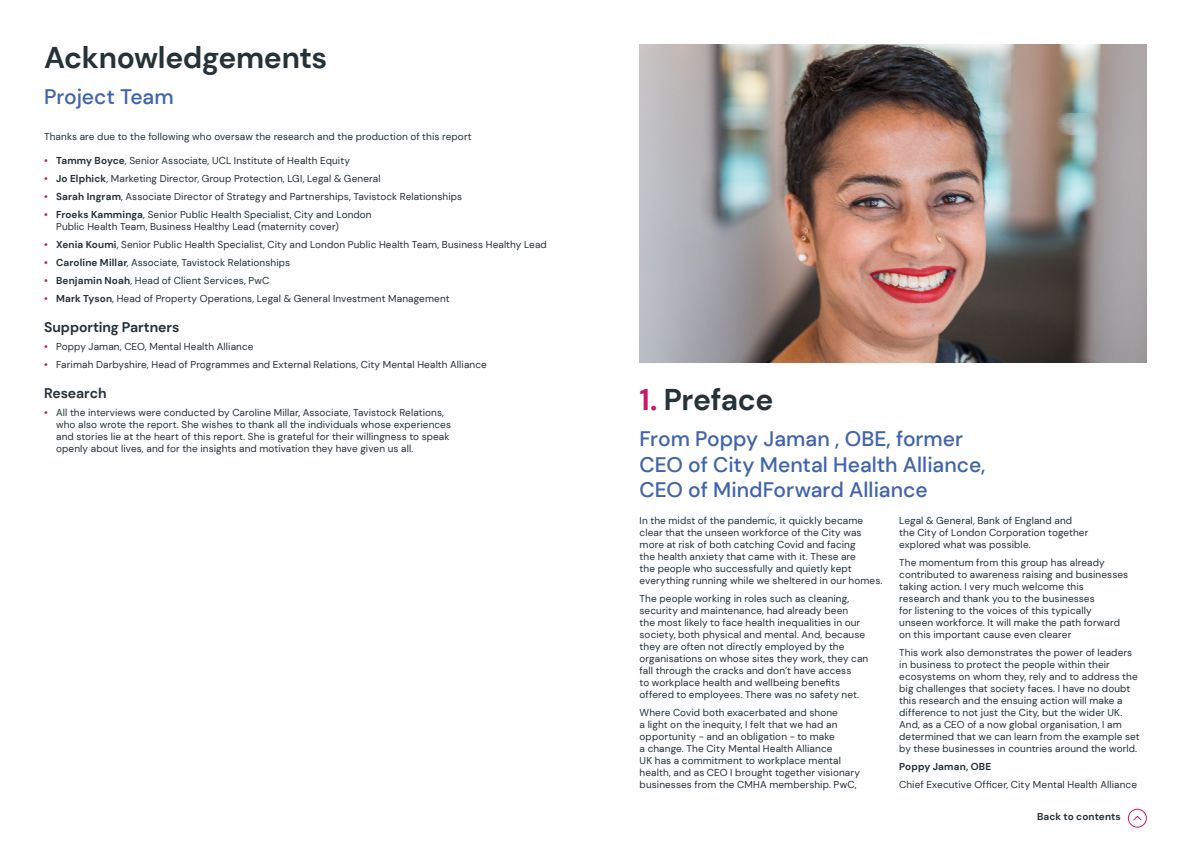
<style>
.page{position:relative;width:1191px;height:842px;background:#fff}
.page>*{position:absolute;margin:0;border:0;box-sizing:border-box;transform-origin:0 0}
.t1{font:700 30px "DM Sans";letter-spacing:-.015em;color:#263238}
.Subheading{font:500 21px/25.2px "DM Sans";color:#4264ad}
.t2{font:700 14px "DM Sans";letter-spacing:-.005em;color:#263238}
.Body_Text{font:10px/12px "DM Sans";letter-spacing:.01em;color:#243036}
.Body_Text-2{font:700 10px "DM Sans";letter-spacing:.015em;color:#243036}
.s1{font-weight:700;color:#ca1969}
.s2{font-weight:700}
.s3{color:#ca1969}
</style>
<div class="page">
<img style="left:639px;top:44px;width:507px;height:318px">
<svg style="left:1127px;top:808px;width:20px;height:20px"></svg>
<h2 class="t1" style="left:44px;top:39px;width:285px">Acknowledgements</h2>
<p class="Subheading" style="left:44px;top:84px;width:131px">Project Team</p>
<p class="Body_Text" style="left:44px;top:131px;width:429px">Thanks are due to the following who oversaw the research and the production of this report</p>
<p class="Body_Text" style="left:44px;top:155px;width:307px"><span class="s1">•</span> <span class="s2">Tammy Boyce</span>, Senior Associate, UCL Institute of Health Equity</p>
<p class="Body_Text" style="left:44px;top:173px;width:338px"><span class="s1">•</span> <span class="s2">Jo Elphick</span>, Marketing Director, Group Protection, LGI, Legal &amp; General</p>
<p class="Body_Text" style="left:44px;top:191px;width:419px"><span class="s1">•</span> <span class="s2">Sarah Ingram</span>, Associate Director of Strategy and Partnerships, Tavistock Relationships</p>
<p class="Body_Text" style="left:56px;top:209px;width:317px;text-indent:-12px"><span class="s1">•</span> <span class="s2">Froeks Kamminga</span>, Senior Public Health Specialist, City and London<br>Public Health Team, Business Healthy Lead (maternity cover)</p>
<p class="Body_Text" style="left:44px;top:239px;width:504px"><span class="s1">•</span> <span class="s2">Xenia Koumi</span>, Senior Public Health Specialist, City and London Public Health Team, Business Healthy Lead</p>
<p class="Body_Text" style="left:44px;top:257px;width:248px"><span class="s1">•</span> <span class="s2">Caroline Millar</span>, Associate, Tavistock Relationships</p>
<p class="Body_Text" style="left:44px;top:275px;width:227px"><span class="s1">•</span> <span class="s2">Benjamin Noah</span>, Head of Client Services, PwC</p>
<p class="Body_Text" style="left:44px;top:293px;width:407px"><span class="s1">•</span> <span class="s2">Mark Tyson</span>, Head of Property Operations, Legal &amp; General Investment Management</p>
<h4 class="t2" style="left:44px;top:319px;width:137px">Supporting Partners</h4>
<p class="Body_Text" style="left:44px;top:341px;width:211px"><span class="s1">•</span> Poppy Jaman, CEO, Mental Health Alliance</p>
<p class="Body_Text" style="left:44px;top:359px;width:444px"><span class="s1">•</span> Farimah Darbyshire, Head of Programmes and External Relations, City Mental Health Alliance</p>
<h4 class="t2" style="left:44px;top:385px;width:64px">Research</h4>
<p class="Body_Text" style="left:56px;top:407px;width:396px;text-indent:-12px"><span class="s1">•</span> All the interviews were conducted by Caroline Millar, Associate, Tavistock Relations, who also wrote the report. She wishes to thank all the individuals whose experiences and stories lie at the heart of this report. She is grateful for their willingness to speak openly about lives, and for the insights and motivation they have given us all.</p>
<h2 class="t1" style="left:639px;top:381px;width:135px"><span class="s3">1.</span> Preface</h2>
<p class="Subheading" style="left:639px;top:426px;width:347px">From Poppy Jaman , OBE, former<br>CEO of City Mental Health Alliance,<br>CEO of MindForward Alliance</p>
<p class="Body_Text" style="left:639px;top:515px;width:244px">In the midst of the pandemic, it quickly became clear that the unseen workforce of the City was more at risk of both catching Covid and facing<br>the health anxiety that came with it. These are<br>the people who successfully and quietly kept everything running while we sheltered in our homes.</p>
<p class="Body_Text" style="left:639px;top:593px;width:230px">The people working in roles such as cleaning, security and maintenance, had already been<br>the most likely to face health inequalities in our society, both physical and mental. And, because they are often not directly employed by the organisations on whose sites they work, they can fall through the cracks and don’t have access<br>to workplace health and wellbeing benefits offered to employees. There was no safety net.</p>
<p class="Body_Text" style="left:639px;top:707px;width:222px">Where Covid both exacerbated and shone<br>a light on the inequity, I felt that we had an opportunity - and an obligation - to make<br>a change. The City Mental Health Alliance<br>UK has a commitment to workplace mental health, and as CEO I brought together visionary businesses from the CMHA membership. PwC,</p>
<p class="Body_Text" style="left:899px;top:515px;width:191px">Legal &amp; General, Bank of England and the City of London Corporation together explored what was possible.</p>
<p class="Body_Text" style="left:899px;top:557px;width:230px">The momentum from this group has already contributed to awareness raising and businesses taking action. I very much welcome this<br>research and thank you to the businesses<br>for listening to the voices of this typically unseen workforce. It will make the path forward on this important cause even clearer</p>
<p class="Body_Text" style="left:899px;top:647px;width:242px">This work also demonstrates the power of leaders in business to protect the people within their ecosystems on whom they, rely and to address the big challenges that society faces. I have no doubt this research and the ensuing action will make a difference to not just the City, but the wider UK.<br>And, as a CEO of a now global organisation, I am determined that we can learn from the example set by these businesses in countries around the world.</p>
<p class="Body_Text-2" style="left:899px;top:761px;width:93px">Poppy Jaman, OBE</p>
<p class="Body_Text" style="left:899px;top:779px;width:239px">Chief Executive Officer, City Mental Health Alliance</p>
<p class="Body_Text-2" style="left:1037px;top:810px;width:85px">Back to contents</p>
</div>
